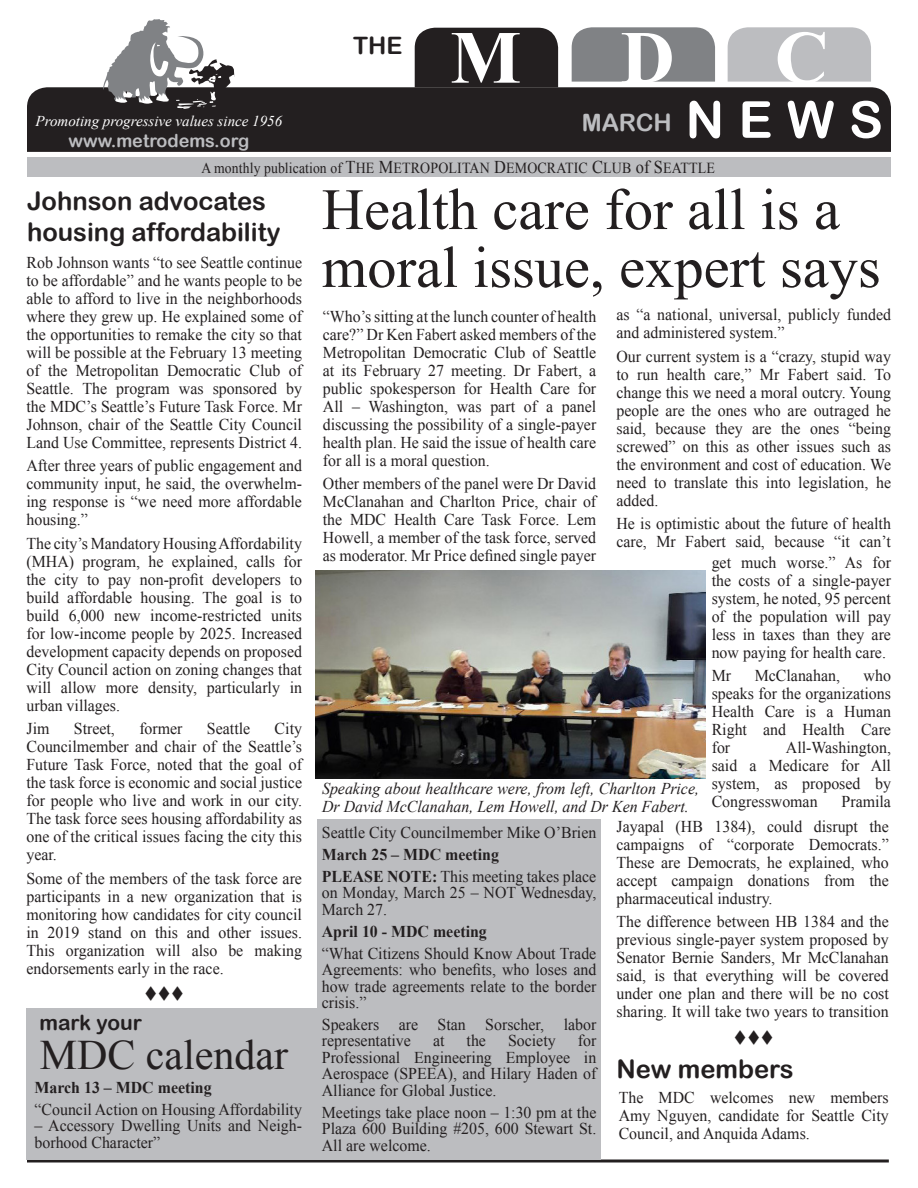
<style>
.page{position:relative;width:918px;height:1188px;background:#fff}
.page>*{position:absolute;margin:0;border:0;box-sizing:border-box;transform-origin:0 0}
.t1{font:700 75px "Times New Roman";color:#fff}
.Body_Text{font:58.5px "Times New Roman";color:#231f20}
.t2{font:51px "Arial Rounded MT Bold";color:#fff}
.Header_1{font:42px "Times New Roman";color:#231f20}
.Header_1-2{font:25.5px/30.6px "Arial Rounded MT Bold";color:#231f20}
.t3{font:24px "Arial Rounded MT Bold";color:#bcbdc0}
.t4{font:24px "Arial Rounded MT Bold";color:#231f20}
.Header_1-3{font:21px "Arial Rounded MT Bold";color:#231f20}
.t5{font:18px "Arial Rounded MT Bold";color:#bcbdc0}
.t6{font:18px "Wingdings";color:#231f20}
.t7{font:16.5px/18px "Times New Roman";color:#231f20;text-align:justify;scale:.96 1}
.t8{font:italic 16.5px/18px "Times New Roman";color:#231f20;scale:.96 1}
.t9{font:700 16.5px "Times New Roman";color:#231f20;scale:.96 1}
.t10{font:15.3px "Times New Roman PSMT SC850";letter-spacing:.01em;color:#231f20;scale:.91 1}
.t11{font:italic 15px "Times New Roman";color:#fff}
.s1{font-family:"Times New Roman";font-size:15px}
.s2{font-size:18px}
.s3{font-family:"Times New Roman";font-size:18px}
.s4{font-weight:700}
</style>
<div class="page">
<hr style="left:27px;top:1160px;width:862px;height:2px;background:#231f20">
<div style="left:27px;top:87px;width:864px;height:65px;background:#231f20"></div>
<div style="left:415px;top:28px;width:143px;height:59px;background:#231f20"></div>
<div style="left:572px;top:27px;width:143px;height:55px;background:#808285"></div>
<div style="left:728px;top:27px;width:143px;height:55px;background:#bcbdc0"></div>
<svg style="left:103px;top:19px;width:133px;height:90px"></svg>
<div style="left:27px;top:157px;width:864px;height:19px;background:#bcbdc0"></div>
<img style="left:316px;top:570px;width:389px;height:208px">
<div style="left:317px;top:819px;width:284px;height:341px;background:#bcbdc0"></div>
<div style="left:26px;top:1008px;width:291px;height:152px;background:#bcbdc0"></div>
<p class="t4" style="left:353px;top:31px;width:51px">THE</p>
<p class="t1" style="left:450px;top:6px;width:72px">M</p>
<p class="t1" style="left:621px;top:6px;width:56px">D</p>
<p class="t1" style="left:775px;top:6px;width:56px">C</p>
<p class="t2" style="left:685px;top:90px;width:199px">NEWS</p>
<p class="t10" style="left:201px;top:158px;width:566px"><span class="s1">A monthly publication of</span> <span class="s2">T</span>HE <span class="s2">M</span>ETROPOLITAN <span class="s2">D</span>EMOCRATIC <span class="s2">C</span>LUB <span class="s3">of</span> <span class="s2">S</span>EATTLE</p>
<p class="t3" style="left:582px;top:108px;width:92px">MARCH</p>
<p class="t11" style="left:36px;top:110px;width:248px">Promoting progressive values since 1956</p>
<p class="t5" style="left:68px;top:130px;width:182px">www.metrodems.org</p>
<p class="Header_1-2" style="left:27px;top:185px;width:255px">Johnson advocates housing affordability</p>
<p class="t7" style="left:26px;top:253px;width:289px">Rob Johnson wants “to see Seattle continue to be affordable” and he wants people to be able to afford to live in the neighborhoods where they grew up. He explained some of the opportunities to remake the city so that will be possible at the February 13 meeting of the Metropolitan Democratic Club of Seattle. The program was sponsored by the MDC’s Seattle’s Future Task Force. Mr Johnson, chair of the Seattle City Council Land Use Committee, represents District 4.</p>
<p class="t7" style="left:26px;top:457px;width:289px">After three years of public engagement and community input, he said, the overwhelm&shy;ing response is “we need more affordable housing.”</p>
<p class="t7" style="left:26px;top:534px;width:289px">The city’s Mandatory Housing Affordability (MHA) program, he explained, calls for the city to pay non-profit developers to build affordable housing. The goal is to build 6,000 new income-restricted units for low-income people by 2025. Increased development capacity depends on proposed City Council action on zoning changes that will allow more density, particularly in urban villages.</p>
<p class="t7" style="left:26px;top:719px;width:25px">Jim</p>
<p class="t7" style="left:74px;top:719px;width:44px">Street,</p>
<p class="t7" style="left:139px;top:719px;width:47px">former</p>
<p class="t7" style="left:207px;top:719px;width:47px">Seattle</p>
<p class="t7" style="left:26px;top:719px;width:289px;text-indent:248px">City Councilmember and chair of the Seattle’s Future Task Force, noted that the goal of the task force is economic and social justice for people who live and work in our city.<br>The task force sees housing affordability as one of the critical issues facing the city this year.</p>
<p class="t7" style="left:26px;top:869px;width:289px">Some of the members of the task force are participants in a new organization that is monitoring how candidates for city council in 2019 stand on this and other issues.<br>This organization will also be making endorsements early in the race.</p>
<p class="t6" style="left:144px;top:984px;width:42px">▼▼▼</p>
<p class="Header_1-3" style="left:40px;top:1010px;width:104px">mark your</p>
<p class="Header_1" style="left:40px;top:1027px;width:250px">MDC calendar</p>
<p class="t9" style="left:34px;top:1076px;width:186px">March 13 – MDC meeting</p>
<p class="t7" style="left:34px;top:1100px;width:280px">“Council Action on Housing Affordability</p>
<p class="t7" style="left:34px;top:1117px;width:280px;line-height:16.5px">– Accessory Dwelling Units and Neigh&shy;borhood Character”</p>
<p class="Body_Text" style="left:322px;top:170px;width:520px">Health care for all is a</p>
<p class="Body_Text" style="left:322px;top:228px;width:560px">moral issue, expert says</p>
<p class="t7" style="left:616px;top:306px;width:287px">as “a national, universal, publicly funded and administered system.”</p>
<p class="t7" style="left:616px;top:347px;width:288px">Our current system is a “crazy, stupid way to run health care,” Mr Fabert said. To change this we need a moral outcry. Young people are the ones who are outraged he said, because they are the ones “being screwed” on this as other issues such as the environment and cost of education. We need to translate this into legislation, he added.</p>
<p class="t7" style="left:616px;top:514px;width:287px">He is optimistic about the future of health care, Mr Fabert said, because “it can’t</p>
<p class="t7" style="left:712px;top:553px;width:188px">get much worse.” As for the costs of a single-payer system, he noted, 95 percent of the population will pay less in taxes than they are now paying for health care.</p>
<p class="t7" style="left:712px;top:667px;width:22px">Mr</p>
<p class="t7" style="left:755px;top:667px;width:90px">McClanahan,</p>
<p class="t7" style="left:323px;top:307px;width:286px">“Who’s sitting at the lunch counter of health care?” Dr Ken Fabert asked members of the Metropolitan Democratic Club of Seattle at its February 27 meeting. Dr Fabert, a public spokesperson for Health Care for All – Washington, was part of a panel discussing the possibility of a single-payer health plan. He said the issue of health care for all is a moral question.</p>
<p class="t7" style="left:323px;top:475px;width:286px">Other members of the panel were Dr David McClanahan and Charlton Price, chair of the MDC Health Care Task Force. Lem Howell, a member of the task force, served as moderator. Mr Price defined single payer</p>
<p class="t7" style="left:712px;top:667px;width:188px;text-indent:152px">who speaks for the organizations Health Care is a Human Right and Health Care for</p>
<p class="t7" style="left:712px;top:739px;width:188px;text-indent:74px">All-Washington, said a Medicare for All system, as proposed by Congresswoman</p>
<p class="t8" style="left:322px;top:780px;width:394px">Speaking about healthcare were, from left, Charlton Price,<br>Dr David McClanahan, Lem Howell, and Dr Ken Fabert.</p>
<p class="t7" style="left:616px;top:789px;width:287px;line-height:24.6px;text-align:right">Pramila<br>Jayapal (HB 1384), could disrupt the</p>
<p class="t7" style="left:616px;top:835px;width:285px">campaigns of “corporate Democrats.” These are Democrats, he explained, who accept campaign donations from the pharmaceutical industry.</p>
<p class="t7" style="left:616px;top:913px;width:285px">The difference between HB 1384 and the previous single-payer system proposed by Senator Bernie Sanders, Mr McClanahan said, is that everything will be covered under one plan and there will be no cost sharing. It will take two years to transition</p>
<p class="t7" style="left:322px;top:823px;width:287px">Seattle City Councilmember Mike O’Brien</p>
<p class="t9" style="left:322px;top:843px;width:186px">March 25 – MDC meeting</p>
<p class="t7" style="left:322px;top:868px;width:287px;line-height:16.5px"><span class="s4">PLEASE NOTE:</span> This meeting takes place on Monday, March 25 – NOT Wednesday, March 27.</p>
<p class="t9" style="left:322px;top:920px;width:173px">April 10 - MDC meeting</p>
<p class="t7" style="left:322px;top:945px;width:287px;line-height:16.5px">“What Citizens Should Know About Trade Agreements: who benefits, who loses and how trade agreements relate to the border crisis.”</p>
<p class="t7" style="left:322px;top:1016px;width:287px;line-height:16.5px">Speakers are Stan Sorscher, labor representative</p>
<p class="t6" style="left:734px;top:1027px;width:42px">▼▼▼</p>
<p class="t7" style="left:433px;top:1032px;width:13px">at</p>
<p class="t7" style="left:467px;top:1032px;width:22px">the</p>
<p class="t7" style="left:508px;top:1032px;width:51px">Society</p>
<p class="t7" style="left:322px;top:1032px;width:287px;line-height:16.5px;text-indent:256px">for Professional Engineering Employee in Aerospace (SPEEA), and Hilary Haden of Alliance for Global Justice.</p>
<p class="t7" style="left:322px;top:1104px;width:287px;line-height:16.5px">Meetings take place noon – 1:30 pm at the Plaza 600 Building #205, 600 Stewart St.<br>All are welcome.</p>
<p class="Header_1-2" style="left:616px;top:1053px;width:179px">New members</p>
<p class="t7" style="left:619px;top:1088px;width:283px">The MDC welcomes new members Amy Nguyen, candidate for Seattle City Council, and Anquida Adams.</p>
</div>
